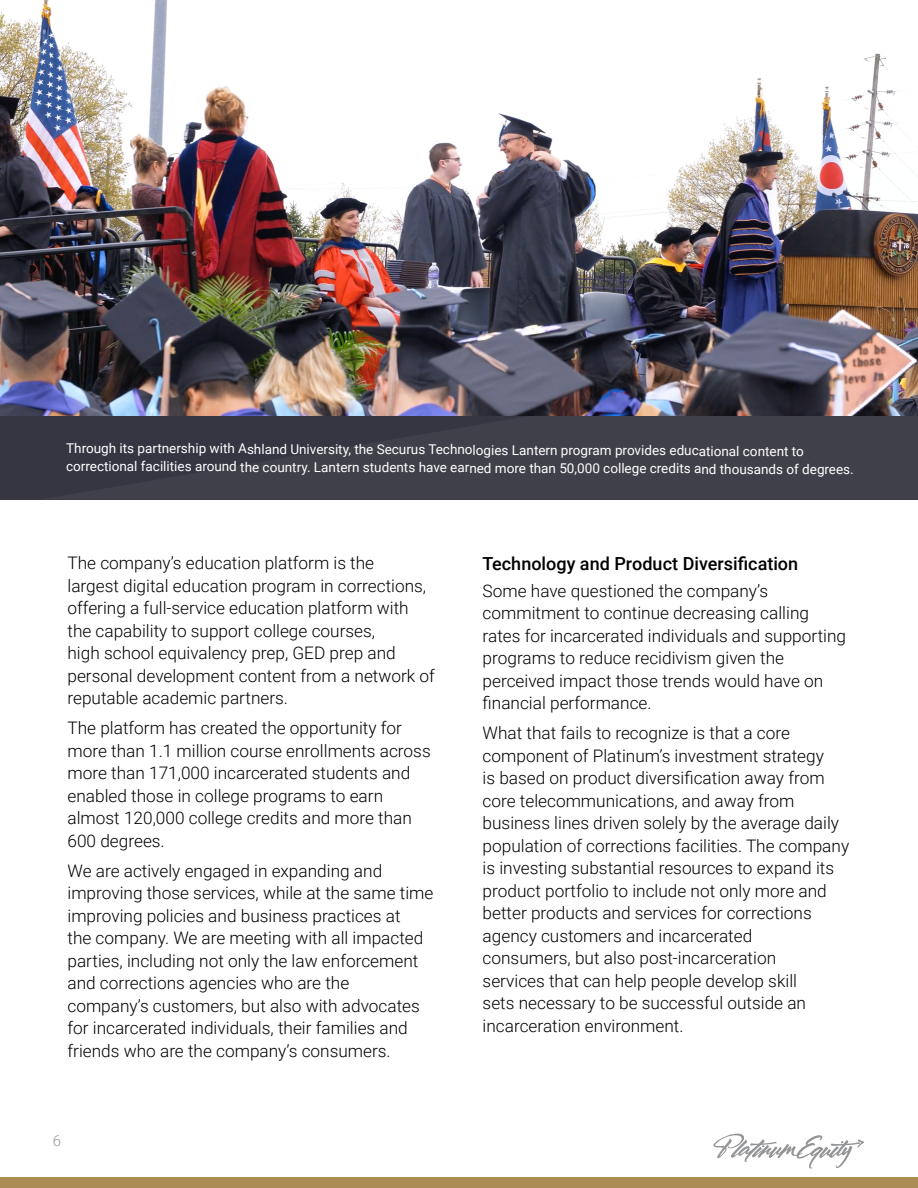
<style>
.page{position:relative;width:918px;height:1188px;background:#fff}
.page>*{position:absolute;margin:0;border:0;box-sizing:border-box;transform-origin:0 0}
.t1{font:500 18px "Roboto";color:#000}
.t2{font:300 17.25px/22.5px "Roboto";color:#000}
.t3{font:300 15px "Roboto";color:#939597}
.t4{font:13.5px/18px "Roboto";letter-spacing:-.005em;color:#fff}
</style>
<div class="page">
<div style="left:0;top:1178px;width:918px;height:10px;background:#ab8c54"></div>
<svg style="left:713px;top:1133px;width:151px;height:36px"></svg>
<svg style="left:38px;top:416px;width:880px;height:84px;background:#3c3d47"></svg>
<img style="left:0;top:0;width:918px;height:416px">
<p class="t4" style="left:66px;top:440px;width:789px">Through its partnership with Ashland University, the Securus Technologies Lantern program provides educational content to correctional facilities around the country. Lantern students have earned more than 50,000 college credits and thousands of degrees.</p>
<p class="t2" style="left:68px;top:551px;width:369px">The company’s education platform is the<br>largest digital education program in corrections, offering a full-service education platform with the capability to support college courses,<br>high school equivalency prep, GED prep and personal development content from a network of reputable academic partners.</p>
<p class="t2" style="left:68px;top:716px;width:365px">The platform has created the opportunity for more than 1.1 million course enrollments across more than 171,000 incarcerated students and enabled those in college programs to earn almost 120,000 college credits and more than 600 degrees.</p>
<p class="t2" style="left:68px;top:859px;width:367px">We are actively engaged in expanding and improving those services, while at the same time improving policies and business practices at<br>the company. We are meeting with all impacted parties, including not only the law enforcement and corrections agencies who are the company’s customers, but also with advocates for incarcerated individuals, their families and friends who are the company’s consumers.</p>
<p class="t3" style="left:53px;top:1130px;width:10px">6</p>
<p class="t1" style="left:483px;top:551px;width:317px">Technology and Product Diversification</p>
<p class="t2" style="left:483px;top:579px;width:365px">Some have questioned the company’s commitment to continue decreasing calling rates for incarcerated individuals and supporting programs to reduce recidivism given the perceived impact those trends would have on financial performance.</p>
<p class="t2" style="left:483px;top:721px;width:368px">What that fails to recognize is that a core component of Platinum’s investment strategy<br>is based on product diversification away from core telecommunications, and away from business lines driven solely by the average daily population of corrections facilities. The company is investing substantial resources to expand its product portfolio to include not only more and better products and services for corrections agency customers and incarcerated<br>consumers, but also post-incarceration<br>services that can help people develop skill<br>sets necessary to be successful outside an incarceration environment.</p>
</div>
